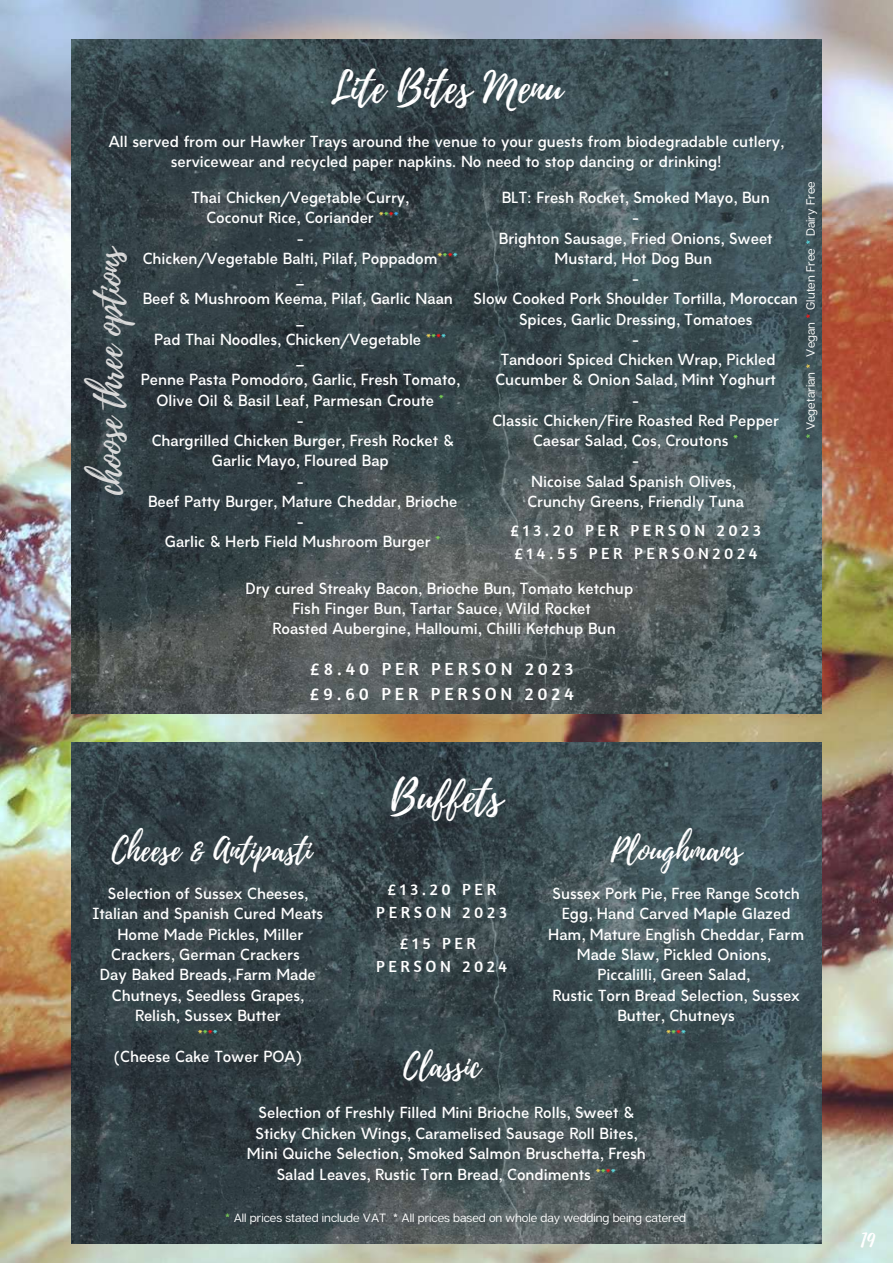
<style>
.page{position:relative;width:893px;height:1264px;background:#fff}
.page>*{position:absolute;margin:0;border:0;box-sizing:border-box;transform-origin:0 0}
.t1{font:42px "Playlist Script";color:#fff}
.t2{font:36px "Playlist Script";color:#d9d9d9}
.t3{font:31.5px "Playlist Script";color:#fff}
.t4{font:24px "Playlist Script";color:#fff}
.t5{font:18px/24.8px "Amaranth";letter-spacing:.215em;color:#fff}
.t6{font:16.5px/23px "Amaranth";letter-spacing:.215em;color:#fff;text-align:center}
.t7{font:600 15px/20.2px "Amicale";color:#fff;text-align:center}
.t8{font:12px "Articulat CF";color:#fff}
.s1{color:#ffde59}
.s2{color:#7ed957}
.s3{color:#ff1616}
.s4{color:#38b6ff}
.s5{color:#5ce1e6}
</style>
<div class="page">
<img style="left:0;top:0;width:892px;height:1262px">
<img style="left:71px;top:40px;width:750px;height:673px">
<img style="left:71px;top:742px;width:750px;height:501px">
<h1 class="t1" style="left:330px;top:58px;width:233px">Lite Bites Menu</h1>
<p class="t7" style="left:109px;top:133px;width:676px">All served from our Hawker Trays around the venue to your guests from biodegradable cutlery, servicewear and recycled paper napkins. No need to stop dancing or drinking!</p>
<p class="t7" style="left:141px;top:189px;width:320px">Thai Chicken/Vegetable Curry,<br>Coconut Rice, Coriander <span class="s1">*</span><span class="s2">*</span><span class="s3">*</span><span class="s4">*<br></span>-<br>Chicken/Vegetable Balti, Pilaf, Poppadom<span class="s1">*</span><span class="s2">*</span><span class="s3">*</span><span class="s5">* </span>_<br>Beef &amp; Mushroom Keema, Pilaf, Garlic Naan _<br>Pad Thai Noodles, Chicken/Vegetable <span class="s1">*</span><span class="s2">*</span><span class="s3">*</span><span class="s5">*<br></span>_<br>Penne Pasta Pomodoro, Garlic, Fresh Tomato,<br>Olive Oil &amp; Basil Leaf, Parmesan Croute <span class="s2">*<br></span>-<br>Chargrilled Chicken Burger, Fresh Rocket &amp;<br>Garlic Mayo, Floured Bap<br>-<br>Beef Patty Burger, Mature Cheddar, Brioche -<br>Garlic &amp; Herb Field Mushroom Burger <span class="s2">*</span></p>
<p class="t7" style="left:473px;top:189px;width:326px">BLT: Fresh Rocket, Smoked Mayo, Bun<br>-<br>Brighton Sausage, Fried Onions, Sweet<br>Mustard, Hot Dog Bun<br>-<br>Slow Cooked Pork Shoulder Tortilla, Moroccan<br>Spices, Garlic Dressing, Tomatoes<br>-<br>Tandoori Spiced Chicken Wrap, Pickled<br>Cucumber &amp; Onion Salad, Mint Yoghurt<br>-<br>Classic Chicken/Fire Roasted Red Pepper<br>Caesar Salad, Cos, Croutons <span class="s2">*<br></span>-<br>Nicoise Salad Spanish Olives,<br>Crunchy Greens, Friendly Tuna</p>
<p class="t8" style="left:803px;top:439px;width:259px;rotate:-90deg"><span class="s2">*</span> Vegetarian <span class="s1">*</span> Vegan <span class="s3">*</span> Gluten Free <span class="s5">*</span> Dairy Free</p>
<h2 class="t2" style="left:84px;top:495px;width:254px;rotate:-90deg">choose three options</h2>
<p class="t6" style="left:510px;top:519px;width:252px;line-height:22.5px;text-align:left">£13.20 PER PERSON 2023 £14.55 PER PERSON2024</p>
<p class="t7" style="left:245px;top:580px;width:389px">Dry cured Streaky Bacon, Brioche Bun, Tomato ketchup</p>
<p class="t7" style="left:292px;top:600px;width:300px">Fish Finger Bun, Tartar Sauce, Wild Rocket</p>
<p class="t7" style="left:272px;top:620px;width:344px">Roasted Aubergine, Halloumi, Chilli Ketchup Bun</p>
<p class="t5" style="left:309px;top:656px;width:266px">£8.40 PER PERSON 2023 £9.60 PER PERSON 2024</p>
<h1 class="t1" style="left:390px;top:767px;width:113px">Buffets</h1>
<h3 class="t3" style="left:112px;top:828px;width:201px">Cheese &amp; Antipasti</h3>
<p class="t7" style="left:92px;top:884px;width:232px">Selection of Sussex Cheeses,<br>Italian and Spanish Cured Meats<br>Home Made Pickles, Miller<br>Crackers, German Crackers<br>Day Baked Breads, Farm Made<br>Chutneys, Seedless Grapes,<br>Relish, Sussex Butter<br><span class="s1">*</span><span class="s2">*</span><span class="s3">*</span><span class="s5">*<br></span>(Cheese Cake Tower POA)</p>
<h3 class="t3" style="left:610px;top:828px;width:132px">Ploughmans</h3>
<p class="t7" style="left:548px;top:884px;width:257px">Sussex Pork Pie, Free Range Scotch<br>Egg, Hand Carved Maple Glazed<br>Ham, Mature English Cheddar, Farm<br>Made Slaw, Pickled Onions,<br>Piccalilli, Green Salad,<br>Rustic Torn Bread Selection, Sussex<br>Butter, Chutneys<br><span class="s1">*</span><span class="s2">*</span><span class="s3">*</span><span class="s5">*</span></p>
<p class="t6" style="left:376px;top:877px;width:132px">£13.20 PER<br>PERSON 2023</p>
<p class="t6" style="left:376px;top:931px;width:133px">£15 PER<br>PERSON 2024</p>
<h3 class="t3" style="left:403px;top:1043px;width:79px">Classic</h3>
<p class="t7" style="left:247px;top:1104px;width:400px">Selection of Freshly Filled Mini Brioche Rolls, Sweet &amp; Sticky Chicken Wings, Caramelised Sausage Roll Bites, Mini Quiche Selection, Smoked Salmon Bruschetta, Fresh Salad Leaves, Rustic Torn Bread, Condiments <span class="s1">*</span><span class="s2">*</span><span class="s3">*</span><span class="s5">*</span></p>
<p class="t8" style="left:225px;top:1209px;width:463px"><span class="s2">*</span> All prices stated include VAT * All prices based on whole day wedding being catered</p>
<h3 class="t4" style="left:860px;top:1220px;width:16px">19</h3>
</div>
